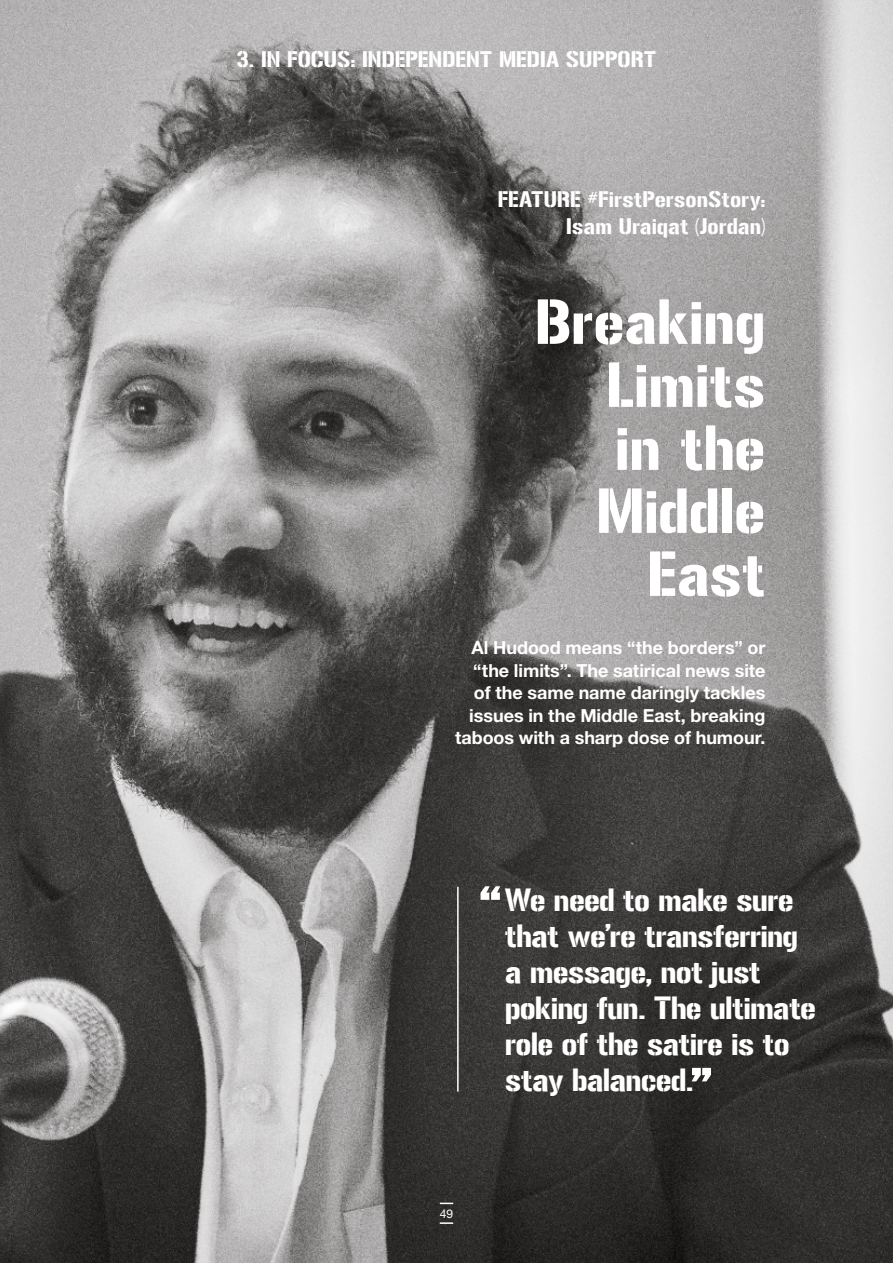
<style>
.page{position:relative;width:893px;height:1263px;background:#fff}
.page>*{position:absolute;margin:0;border:0;box-sizing:border-box;transform-origin:0 0}
.t1{font:63px/63px "Gunplay";letter-spacing:-.005em;color:#fff;text-align:right}
.t2{font:32.1px/36px "Gunplay";letter-spacing:-.025em;color:#fff}
.t3{font:22.5px/26.7px "Gunplay";color:#fff;text-align:right}
.t4{font:700 18px/22.5px "Helvetica Neue LT Std";letter-spacing:-.005em;color:#fff;text-align:right}
.t5{font:12px "Helvetica Neue LT Std";color:#fff}
.s1{font-size:60px}
</style>
<div class="page">
<img style="left:0;top:0;width:893px;height:1263px">
<hr style="left:457px;top:887px;width:2px;height:204px;background:#fff">
<svg style="left:440px;top:1222px;width:13px;height:2px"></svg>
<svg style="left:440px;top:1202px;width:13px;height:2px"></svg>
<p class="t3" style="left:237px;top:46px;width:421px">3. IN FOCUS: INDEPENDENT MEDIA SUPPORT</p>
<p class="t3" style="left:498px;top:186px;width:269px">FEATURE #FirstPersonStory:<br>Isam Uraiqat (Jordan)</p>
<h1 class="t1" style="left:535px;top:291px;width:232px">Breaking<br>Limits<br>in the<br>Middle<br>East</h1>
<p class="t4" style="left:455px;top:636px;width:312px">Al Hudood means “the borders” or “the limits”. The satirical news site of the same name daringly tackles issues in the Middle East, breaking taboos with a sharp dose of humour.</p>
<h2 class="t2" style="left:505px;top:882px;width:313px;text-indent:-26px"><span class="s1">“</span>We need to make sure that we’re transferring a message, not just poking fun. The ultimate role of the satire is to stay balanced.<span class="s1">”</span></h2>
<p class="t5" style="left:440px;top:1206px;width:15px">49</p>
</div>
